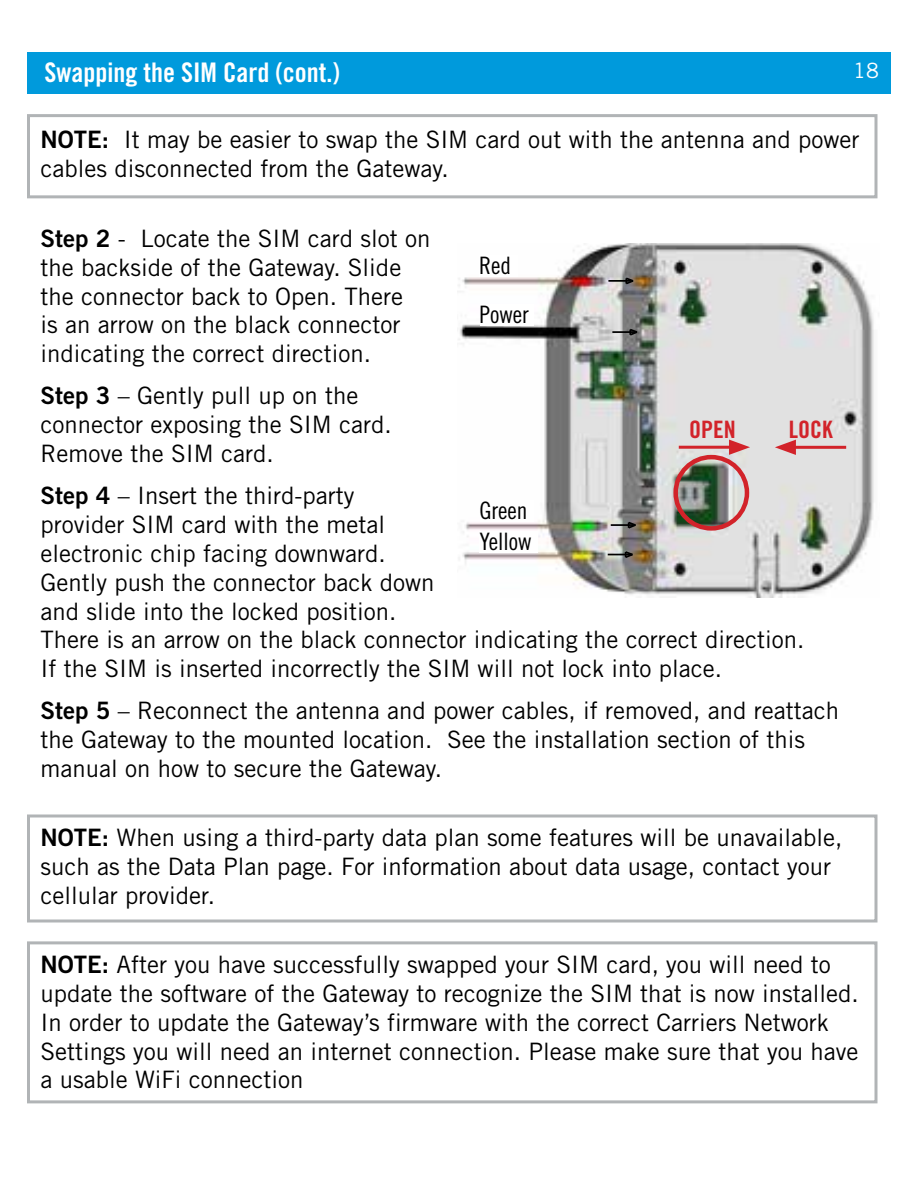
<style>
.page{position:relative;width:918px;height:1188px;background:#fff}
.page>*{position:absolute;margin:0;border:0;box-sizing:border-box;transform-origin:0 0}
.t1{font:27px "Trade Gothic Bold Cond Twenty";color:#fff}
.t2{font:24px/28.8px "Trade Gothic";color:#000}
.t3{font:24px/48.9px "Trade Gothic Cond Eighteen";color:#000}
.t4{font:24px "Trade Gothic Bold Cond Twenty";color:#d2232a}
.t5{font:21px "Trade Gothic";color:#fff}
.t6{font:11.1px "Arial";color:#000}
.s1{font-family:"Trade Gothic Bold Two"}
</style>
<div class="page">
<div style="left:27px;top:114px;width:851px;height:84px;border:3px solid #b1b4b6"></div>
<div style="left:27px;top:814px;width:851px;height:108px;border:3px solid #b1b4b6"></div>
<div style="left:27px;top:941px;width:851px;height:162px;border:3px solid #b1b4b6"></div>
<div style="left:27px;top:53px;width:864px;height:41px;background:#009adc"></div>
<img style="left:457px;top:243px;width:417px;height:354px">
<hr style="left:608px;top:280px;width:25px;height:2px;background:#000">
<hr style="left:612px;top:331px;width:25px;height:2px;background:#000">
<svg style="left:624px;top:276px;width:11px;height:10px"></svg>
<svg style="left:628px;top:327px;width:11px;height:10px"></svg>
<hr style="left:611px;top:524px;width:24px;height:2px;background:#000">
<svg style="left:626px;top:520px;width:12px;height:10px"></svg>
<svg style="left:608px;top:550px;width:27px;height:9px"></svg>
<div style="left:479px;top:255px;width:39px;height:22px;background:#fff"></div>
<div style="left:480px;top:304px;width:54px;height:22px;background:#fff"></div>
<div style="left:480px;top:500px;width:54px;height:22px;background:#fff"></div>
<div style="left:480px;top:531px;width:58px;height:21px;background:#fff"></div>
<hr style="left:679px;top:446px;width:55px;height:3px;background:#d2232a">
<svg style="left:729px;top:440px;width:21px;height:15px"></svg>
<hr style="left:791px;top:446px;width:55px;height:3px;background:#d2232a">
<svg style="left:775px;top:440px;width:21px;height:15px"></svg>
<div style="left:673px;top:455px;width:76px;height:76px;border:4px solid #d2232a;border-radius:50%"></div>
<p class="t1" style="left:45px;top:56px;width:297px">Swapping the SIM Card (cont.)</p>
<p class="t5" style="left:853px;top:58px;width:27px">18</p>
<p class="t2" style="left:40px;top:125px;width:821px"><span class="s1">NOTE:</span> It may be easier to swap the SIM card out with the antenna and power cables disconnected from the Gateway.</p>
<p class="t2" style="left:40px;top:224px;width:391px"><span class="s1">Step 2</span> - Locate the SIM card slot on the backside of the Gateway. Slide the connector back to Open. There<br>is an arrow on the black connector indicating the correct direction.</p>
<p class="t2" style="left:40px;top:381px;width:353px"><span class="s1">Step 3</span> – Gently pull up on the connector exposing the SIM card.<br>Remove the SIM card.</p>
<p class="t2" style="left:40px;top:481px;width:765px"><span class="s1">Step 4</span> – Insert the third-party<br>provider SIM card with the metal<br>electronic chip facing downward.<br>Gently push the connector back down<br>and slide into the locked position.<br>There is an arrow on the black connector indicating the correct direction.<br>If the SIM is inserted incorrectly the SIM will not lock into place.</p>
<p class="t2" style="left:40px;top:696px;width:800px"><span class="s1">Step 5</span> – Reconnect the antenna and power cables, if removed, and reattach the Gateway to the mounted location. See the installation section of this manual on how to secure the Gateway.</p>
<p class="t3" style="left:479px;top:241px;width:51px">Red<br>Power</p>
<p class="t6" style="left:484px;top:264px;width:22px">Red</p>
<p class="t6" style="left:484px;top:311px;width:33px">Power</p>
<p class="t4" style="left:689px;top:415px;width:48px">OPEN</p>
<p class="t4" style="left:789px;top:415px;width:45px">LOCK</p>
<p class="t3" style="left:480px;top:485px;width:49px">Green</p>
<p class="t6" style="left:481px;top:508px;width:33px">Green</p>
<p class="t6" style="left:481px;top:537px;width:34px">Yellow</p>
<p class="t2" style="left:40px;top:823px;width:803px"><span class="s1">NOTE:</span> When using a third-party data plan some features will be unavailable, such as the Data Plan page. For information about data usage, contact your cellular provider.</p>
<p class="t2" style="left:40px;top:950px;width:820px"><span class="s1">NOTE:</span> After you have successfully swapped your SIM card, you will need to update the software of the Gateway to recognize the SIM that is now installed.<br>In order to update the Gateway’s firmware with the correct Carriers Network Settings you will need an internet connection. Please make sure that you have a usable WiFi connection</p>
</div>
